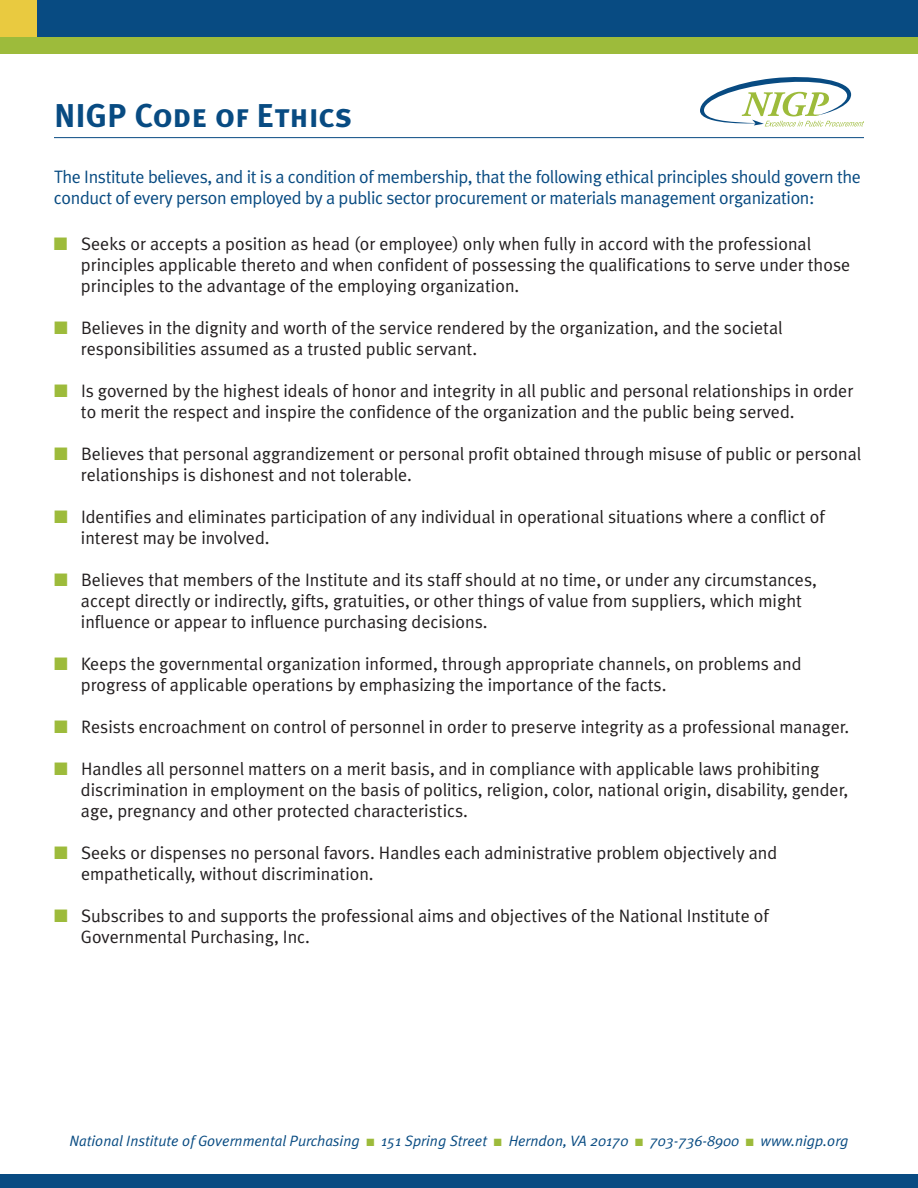
<style>
.page{position:relative;width:918px;height:1188px;background:#fff}
.page>*{position:absolute;margin:0;border:0;box-sizing:border-box;transform-origin:0 0}
.t1{font:33px "Meta Plus Bold Caps";color:#084b82}
.t2{font:18px/21px "Meta Plus Normal";color:#231f20}
.t3{font:18px/21.6px "Meta Plus Normal";letter-spacing:-.02em;color:#084b82}
.t4{font:italic 15px "Meta Plus Normal";color:#084b82}
.s1{color:#9dbb3b}
</style>
<div class="page">
<div style="left:0;top:14px;width:918px;height:40px;background:#9dbb3b"></div>
<div style="left:0;top:0;width:918px;height:37px;background:#084b82"></div>
<div style="left:0;top:1174px;width:918px;height:14px;background:#084b82"></div>
<div style="left:0;top:0;width:37px;height:37px;background:#e9ca40"></div>
<hr style="left:54px;top:137px;width:810px;height:1px;background:#084b82">
<svg style="left:700px;top:77px;width:164px;height:50px"></svg>
<h1 class="t1" style="left:54px;top:96px;width:300px">NIGP Code of Ethics</h1>
<p class="t3" style="left:54px;top:166px;width:809px">The Institute believes, and it is a condition of membership, that the following ethical principles should govern the conduct of every person employed by a public sector procurement or materials management organization:</p>
<p class="t2" style="left:81px;top:233px;width:771px;text-indent:-27px"><span class="s1">■</span> Seeks or accepts a position as head (or employee) only when fully in accord with the professional principles applicable thereto and when confident of possessing the qualifications to serve under those principles to the advantage of the employing organization.</p>
<p class="t2" style="left:81px;top:317px;width:703px;text-indent:-27px"><span class="s1">■</span> Believes in the dignity and worth of the service rendered by the organization, and the societal responsibilities assumed as a trusted public servant.</p>
<p class="t2" style="left:81px;top:380px;width:774px;text-indent:-27px"><span class="s1">■</span> Is governed by the highest ideals of honor and integrity in all public and personal relationships in order to merit the respect and inspire the confidence of the organization and the public being served.</p>
<p class="t2" style="left:81px;top:443px;width:782px;text-indent:-27px"><span class="s1">■</span> Believes that personal aggrandizement or personal profit obtained through misuse of public or personal relationships is dishonest and not tolerable.</p>
<p class="t2" style="left:81px;top:506px;width:745px;text-indent:-27px"><span class="s1">■</span> Identifies and eliminates participation of any individual in operational situations where a conflict of interest may be involved.</p>
<p class="t2" style="left:81px;top:569px;width:738px;text-indent:-27px"><span class="s1">■</span> Believes that members of the Institute and its staff should at no time, or under any circumstances, accept directly or indirectly, gifts, gratuities, or other things of value from suppliers, which might influence or appear to influence purchasing decisions.</p>
<p class="t2" style="left:81px;top:653px;width:722px;text-indent:-27px"><span class="s1">■</span> Keeps the governmental organization informed, through appropriate channels, on problems and progress of applicable operations by emphasizing the importance of the facts.</p>
<p class="t2" style="left:54px;top:716px;width:797px"><span class="s1">■</span> Resists encroachment on control of personnel in order to preserve integrity as a professional manager.</p>
<p class="t2" style="left:81px;top:758px;width:769px;text-indent:-27px"><span class="s1">■</span> Handles all personnel matters on a merit basis, and in compliance with applicable laws prohibiting discrimination in employment on the basis of politics, religion, color, national origin, disability, gender, age, pregnancy and other protected characteristics.</p>
<p class="t2" style="left:81px;top:842px;width:698px;text-indent:-27px"><span class="s1">■</span> Seeks or dispenses no personal favors. Handles each administrative problem objectively and empathetically, without discrimination.</p>
<p class="t2" style="left:81px;top:905px;width:689px;text-indent:-27px"><span class="s1">■</span> Subscribes to and supports the professional aims and objectives of the National Institute of<br>Governmental Purchasing, Inc.</p>
<p class="t4" style="left:70px;top:1132px;width:780px">National Institute of Governmental Purchasing <span class="s1">■</span> 151 Spring Street <span class="s1">■</span> Herndon, VA 20170 <span class="s1">■</span> 703-736-8900 <span class="s1">■</span> www.nigp.org</p>
</div>
